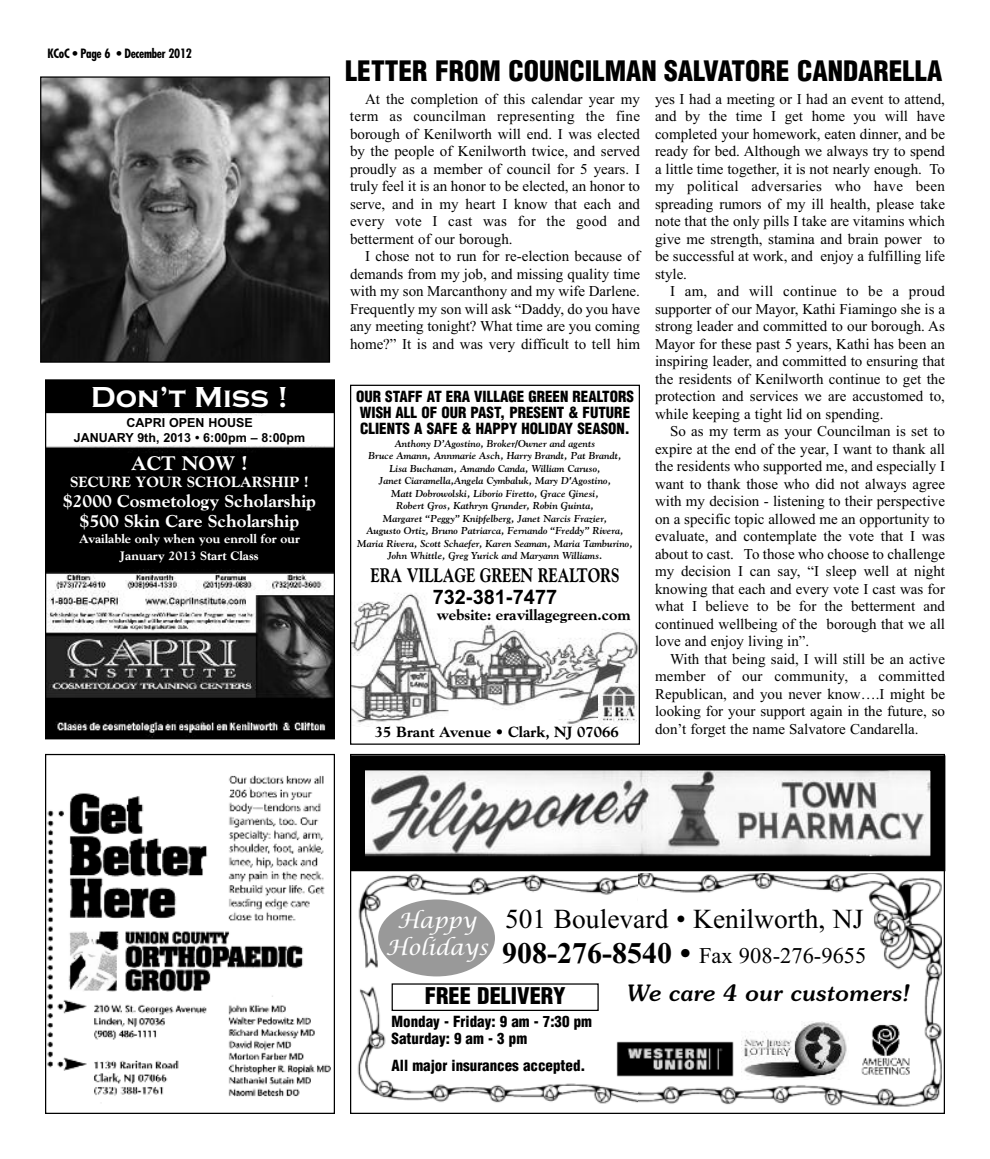
<style>
.page{position:relative;width:990px;height:1159px;background:#fff}
.page>*{position:absolute;margin:0;border:0;box-sizing:border-box;transform-origin:0 0}
.t1{font:700 30px "Copperplate Gothic";color:#fff}
.t2{font:900 condensed 27.5px "Helvetica";color:#000}
.t3{font:27.5px "Times New Roman";color:#000}
.t4{font:22.5px "Times New Roman";color:#000}
.t5{font:italic 500 22.5px "Souvenir";color:#000}
.t6{font:900 condensed 22.5px "Helvetica";color:#000}
.t7{font:italic 21.25px/27.5px "Lucida Calligraphy";color:#fff;text-align:center}
.t8{font:800 20px "Goudy";color:#000;scale:.75 1}
.t9{font:700 20px "Arial";color:#000}
.t10{font:800 20px "Goudy";color:#fff}
.t11{font:800 17.5px/20px "Goudy";color:#fff;text-align:center}
.t12{font:15px/17.5px "Times New Roman";color:#000;text-align:justify}
.t13{font:900 condensed 15px/16.2px "Helvetica";color:#000}
.t14{font:800 15px "Goudy";color:#000}
.t15{font:800 15px "Goudy";color:#fff}
.t16{font:800 12.5px/16.2px "Goudy";color:#fff;text-align:center}
.t17{font:700 12.5px/15px "Arial";color:#000;text-align:center}
.t18{font:700 condensed 12.5px "Futura";letter-spacing:-.025em;color:#000}
.t19{font:italic 700 10px/12.5px "Goudy";color:#000;text-align:center}
.s1{font-weight:700;font-size:30px}
</style>
<div class="page">
<img style="left:637px;top:873px;width:304px;height:234px">
<img style="left:357px;top:873px;width:280px;height:231px">
<img style="left:366px;top:771px;width:563px;height:84px">
<div style="left:350px;top:755px;width:595px;height:116px;border:15px solid #000"></div>
<img style="left:616px;top:1041px;width:117px;height:36px">
<img style="left:857px;top:1020px;width:59px;height:59px">
<img style="left:741px;top:1021px;width:108px;height:58px">
<div style="left:392px;top:983px;width:207px;height:28px;border:1px solid #000"></div>
<div style="left:378px;top:899px;width:117px;height:77px;background:#999;border-radius:50%"></div>
<img style="left:47px;top:775px;width:283px;height:328px">
<div style="left:45px;top:754px;width:290px;height:360px;border:1px solid #000"></div>
<img style="left:47px;top:413px;width:286px;height:324px">
<div style="left:45px;top:381px;width:290px;height:32px;background:#000"></div>
<div style="left:45px;top:453px;width:290px;height:116px;background:#000"></div>
<div style="left:50px;top:416px;width:281px;height:28px;background:#fff"></div>
<img style="left:42px;top:78px;width:286px;height:283px">
<div style="left:40px;top:76px;width:290px;height:287px;border:1px solid #000"></div>
<img style="left:352px;top:593px;width:286px;height:133px">
<div style="left:350px;top:385px;width:290px;height:360px;border:1px solid #000"></div>
<img style="left:598px;top:683px;width:38px;height:40px">
<p class="t18" style="left:48px;top:47px;width:146px">KCoC • Page 6 • December 2012</p>
<h1 class="t1" style="left:91px;top:379px;width:199px">Don’t Miss !</h1>
<p class="t17" style="left:74px;top:415px;width:233px">CAPRI OPEN HOUSE<br>JANUARY 9th, 2013 • 6:00pm – 8:00pm</p>
<h3 class="t10" style="left:131px;top:455px;width:118px">ACT NOW !</h3>
<p class="t15" style="left:70px;top:476px;width:240px">SECURE YOUR SCHOLARSHIP !</p>
<p class="t11" style="left:63px;top:492px;width:254px">$2000 Cosmetology Scholarship $500 Skin Care Scholarship</p>
<p class="t16" style="left:79px;top:532px;width:222px">Available only when you enroll for our<br>January 2013 Start Class</p>
<h2 class="t2" style="left:345px;top:55px;width:599px">LETTER FROM COUNCILMAN SALVATORE CANDARELLA</h2>
<p class="t12" style="left:350px;top:90px;width:292px;text-indent:15px">At the completion of this calendar year my term as councilman representing the fine borough of Kenilworth will end. I was elected by the people of Kenilworth twice, and served proudly as a member of council for 5 years. I truly feel it is an honor to be elected, an honor to serve, and in my heart I know that each and every vote I cast was for the good and betterment of our borough.</p>
<p class="t12" style="left:350px;top:247px;width:292px;text-indent:15px">I chose not to run for re-election because of demands from my job, and missing quality time with my son Marcanthony and my wife Darlene.<br>Frequently my son will ask “Daddy, do you have any meeting tonight? What time are you coming home?” It is and was very difficult to tell him</p>
<p class="t12" style="left:655px;top:90px;width:292px">yes I had a meeting or I had an event to attend, and by the time I get home you will have completed your homework, eaten dinner, and be ready for bed. Although we always try to spend a little time together, it is not nearly enough. To my political adversaries who have been spreading rumors of my ill health, please take note that the only pills I take are vitamins which give me strength, stamina and brain power to be successful at work, and enjoy a fulfilling life style.</p>
<p class="t12" style="left:655px;top:282px;width:292px;text-indent:15px">I am, and will continue to be a proud supporter of our Mayor, Kathi Fiamingo she is a strong leader and committed to our borough. As Mayor for these past 5 years, Kathi has been an inspiring leader, and committed to ensuring that the residents of Kenilworth continue to get the protection and services we are accustomed to, while keeping a tight lid on spending.</p>
<p class="t12" style="left:655px;top:422px;width:292px;text-indent:15px">So as my term as your Councilman is set to expire at the end of the year, I want to thank all the residents who supported me, and especially I want to thank those who did not always agree with my decision - listening to their perspective on a specific topic allowed me an opportunity to evaluate, and contemplate the vote that I was about to cast. To those who choose to challenge my decision I can say, “I sleep well at night knowing that each and every vote I cast was for what I believe to be for the betterment and continued wellbeing of the borough that we all love and enjoy living in”.</p>
<p class="t12" style="left:655px;top:650px;width:292px;text-indent:15px">With that being said, I will still be an active member of our community, a committed Republican, and you never know….I might be looking for your support again in the future, so don’t forget the name Salvatore Candarella.</p>
<p class="t13" style="left:356px;top:388px;width:279px">OUR STAFF AT ERA VILLAGE GREEN REALTORS<br>WISH ALL OF OUR PAST, PRESENT &amp; FUTURE<br>CLIENTS A SAFE &amp; HAPPY HOLIDAY SEASON.</p>
<p class="t19" style="left:357px;top:437px;width:277px">Anthony D’Agostino, Broker/Owner and agents<br>Bruce Amann, Annmarie Asch, Harry Brandt, Pat Brandt,<br>Lisa Buchanan, Amando Canda, William Caruso,<br>Janet Ciaramella,Angela Cymbaluk, Mary D'Agostino,<br>Matt Dobrowolski, Liborio Firetto, Grace Ginesi,<br>Robert Gros, Kathryn Grunder, Robin Guinta,<br>Margaret “Peggy” Knipfelberg, Janet Narcis Frazier,<br>Augusto Ortiz, Bruno Patriarca, Fernando “Freddy” Rivera, Maria Rivera, Scott Schaefer, Karen Seaman, Maria Tamburino, John Whittle, Greg Yurick and Maryann Williams.</p>
<h3 class="t8" style="left:371px;top:567px;width:333px">ERA VILLAGE GREEN REALTORS</h3>
<h3 class="t9" style="left:433px;top:585px;width:126px">732-381-7477</h3>
<p class="t14" style="left:437px;top:609px;width:195px">website: eravillagegreen.com</p>
<p class="t14" style="left:375px;top:726px;width:245px">35 Brant Avenue • Clark, NJ 07066</p>
<h2 class="t3" style="left:505px;top:902px;width:360px">501 Boulevard • Kenilworth, NJ</h2>
<h3 class="t4" style="left:502px;top:942px;width:366px"><span class="s1">908-276-8540 •</span> Fax 908-276-9655</h3>
<h3 class="t6" style="left:425px;top:982px;width:142px">FREE DELIVERY</h3>
<h3 class="t7" style="left:386px;top:906px;width:104px">Happy<br>Holidays</h3>
<h3 class="t5" style="left:627px;top:980px;width:284px">We care 4 our customers!</h3>
<p class="t13" style="left:392px;top:1013px;width:202px;line-height:17.5px">Monday - Friday: 9 am - 7:30 pm<br>Saturday: 9 am - 3 pm</p>
<p class="t13" style="left:392px;top:1057px;width:195px">All major insurances accepted.</p>
</div>
